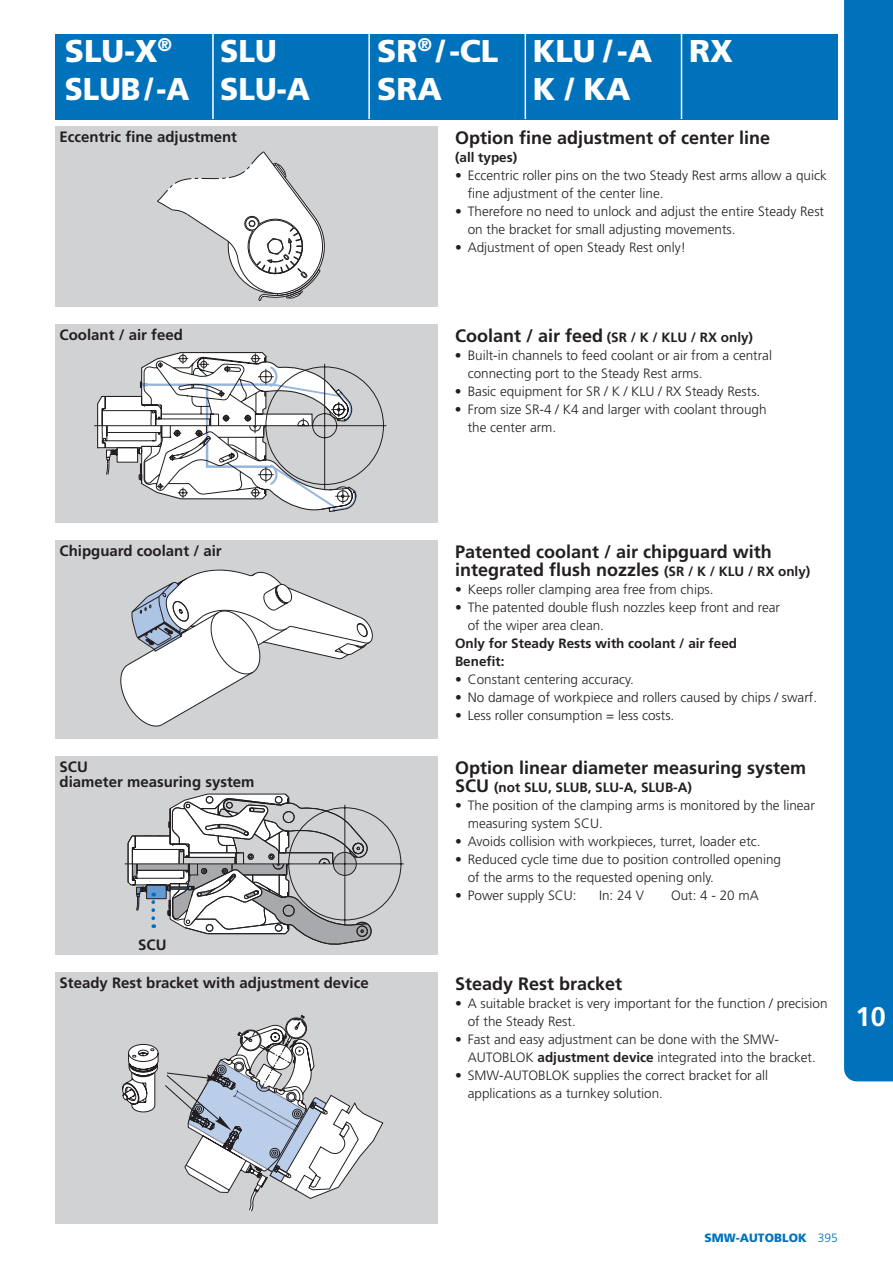
<style>
.page{position:relative;width:893px;height:1263px;background:#fff}
.page>*{position:absolute;margin:0;border:0;box-sizing:border-box;transform-origin:0 0}
.t1{font:900 31.5px/37.8px "Frutiger LT Std";color:#fff}
.t2{font:900 31.5px/37.8px "Frutiger LT Std";color:#fff;scale:.95 1}
.t3{font:700 27px "Frutiger LT Std";color:#fff}
.t4{font:700 18px/18px "Frutiger LT Std";color:#231f20}
.t5{font:700 15px/15px "Frutiger LT Std";color:#231f20}
.t6{font:300 13.5px/18px "Frutiger LT Std";color:#231f20}
.t7{font:700 13.5px "Frutiger LT Std";color:#231f20}
.t8{font:900 12px "Frutiger LT Std";color:#0072bc}
.s1{font-size:18px}
.s2{font-size:13.5px}
.s3{font-weight:700}
.s4{font-weight:300}
</style>
<div class="page">
<div style="left:55px;top:34px;width:783px;height:85px;background:#0072bc"></div>
<hr style="left:681px;top:34px;width:1px;height:85px;background:#fff">
<hr style="left:525px;top:34px;width:1px;height:85px;background:#fff">
<hr style="left:368px;top:34px;width:2px;height:85px;background:#fff">
<hr style="left:212px;top:34px;width:2px;height:85px;background:#fff">
<div style="left:55px;top:324px;width:383px;height:198px;background:#d1d2d4"></div>
<svg style="left:94px;top:352px;width:293px;height:160px"></svg>
<div style="left:55px;top:540px;width:383px;height:198px;background:#d1d2d4"></div>
<svg style="left:120px;top:569px;width:253px;height:158px"></svg>
<div style="left:55px;top:756px;width:383px;height:198px;background:#d1d2d4"></div>
<div style="left:55px;top:972px;width:383px;height:252px;background:#d1d2d4"></div>
<svg style="left:125px;top:793px;width:279px;height:151px"></svg>
<svg style="left:165px;top:1014px;width:218px;height:197px"></svg>
<div style="left:55px;top:126px;width:383px;height:180px;background:#d1d2d4"></div>
<svg style="left:157px;top:151px;width:168px;height:150px"></svg>
<svg style="left:122px;top:1044px;width:37px;height:69px"></svg>
<div style="left:844px;top:0;width:49px;height:1081px;background:#0072bc"></div>
<p class="t1" style="left:65px;top:32px;width:126px">SLU-X<sup>®<br></sup>SLUB/-A</p>
<p class="t1" style="left:377px;top:32px;width:123px">SR<sup>®</sup> /-CL</p>
<p class="t1" style="left:689px;top:32px;width:45px">RX</p>
<p class="t2" style="left:220px;top:32px;width:96px">SLU<br>SLU-A</p>
<p class="t1" style="left:533px;top:32px;width:121px">KLU / -A<br>K / KA</p>
<p class="t1" style="left:377px;top:70px;width:66px">SRA</p>
<p class="t5" style="left:60px;top:129px;width:179px">Eccentric fine adjustment</p>
<p class="t5" style="left:60px;top:327px;width:125px">Coolant / air feed</p>
<p class="t4" style="left:455px;top:129px;width:317px">Option fine adjustment of center line</p>
<p class="t7" style="left:455px;top:149px;width:64px">(all types)</p>
<p class="t6" style="left:468px;top:167px;width:361px;text-indent:-13px">• Eccentric roller pins on the two Steady Rest arms allow a quick fine adjustment of the center line.</p>
<p class="t6" style="left:468px;top:203px;width:358px;text-indent:-13px">• Therefore no need to unlock and adjust the entire Steady Rest on the bracket for small adjusting movements.</p>
<p class="t6" style="left:455px;top:239px;width:233px">• Adjustment of open Steady Rest only!</p>
<p class="t7" style="left:455px;top:329px;width:300px"><span class="s1">Coolant / air feed</span> (SR / K / KLU / RX only)</p>
<p class="t6" style="left:468px;top:347px;width:306px;text-indent:-13px">• Built-in channels to feed coolant or air from a central connecting port to the Steady Rest arms.</p>
<p class="t6" style="left:455px;top:383px;width:307px">• Basic equipment for SR / K / KLU / RX Steady Rests.</p>
<p class="t6" style="left:468px;top:401px;width:300px;text-indent:-13px">• From size SR-4 / K4 and larger with coolant through the center arm.</p>
<p class="t5" style="left:60px;top:543px;width:164px">Chipguard coolant / air</p>
<p class="t5" style="left:60px;top:759px;width:197px">SCU<br>diameter measuring system</p>
<p class="t5" style="left:138px;top:937px;width:30px">SCU</p>
<p class="t5" style="left:60px;top:975px;width:311px">Steady Rest bracket with adjustment device</p>
<p class="t4" style="left:455px;top:543px;width:357px">Patented coolant / air chipguard with integrated flush nozzles <span class="s2">(SR / K / KLU / RX only)</span></p>
<p class="t6" style="left:455px;top:581px;width:260px">• Keeps roller clamping area free from chips.</p>
<p class="t6" style="left:455px;top:599px;width:327px">• The patented double flush nozzles keep front and rear</p>
<p class="t6" style="left:468px;top:617px;width:138px">of the wiper area clean.</p>
<p class="t7" style="left:455px;top:635px;width:284px">Only for Steady Rests with coolant / air feed</p>
<p class="t7" style="left:455px;top:653px;width:51px">Benefit:</p>
<p class="t6" style="left:455px;top:671px;width:180px">• Constant centering accuracy.</p>
<p class="t6" style="left:455px;top:689px;width:364px">• No damage of workpiece and rollers caused by chips / swarf.</p>
<p class="t6" style="left:455px;top:707px;width:221px">• Less roller consumption = less costs.</p>
<p class="t4" style="left:455px;top:759px;width:353px">Option linear diameter measuring system</p>
<p class="t7" style="left:455px;top:779px;width:239px"><span class="s1">SCU</span> (not SLU, SLUB, SLU-A, SLUB-A)</p>
<p class="t6" style="left:468px;top:797px;width:349px;text-indent:-13px">• The position of the clamping arms is monitored by the linear measuring system SCU.</p>
<p class="t6" style="left:455px;top:833px;width:307px">• Avoids collision with workpieces, turret, loader etc.</p>
<p class="t6" style="left:468px;top:851px;width:315px;text-indent:-13px">• Reduced cycle time due to position controlled opening of the arms to the requested opening only.</p>
<p class="t6" style="left:455px;top:887px;width:123px">• Power supply SCU:</p>
<p class="t6" style="left:599px;top:887px;width:47px">In: 24 V</p>
<p class="t6" style="left:671px;top:887px;width:89px">Out: 4 - 20 mA</p>
<p class="t4" style="left:455px;top:975px;width:169px">Steady Rest bracket</p>
<p class="t6" style="left:468px;top:995px;width:361px;text-indent:-13px">• A suitable bracket is very important for the function / precision of the Steady Rest.</p>
<p class="t6" style="left:468px;top:1031px;width:350px;text-indent:-13px">• Fast and easy adjustment can be done with the SMW-<br>AUTOBLOK <span class="s3">adjustment device</span> integrated into the bracket.</p>
<p class="t6" style="left:468px;top:1067px;width:302px;text-indent:-13px">• SMW-AUTOBLOK supplies the correct bracket for all applications as a turnkey solution.</p>
<h2 class="t3" style="left:856px;top:1001px;width:32px">10</h2>
<p class="t8" style="left:705px;top:1231px;width:135px">SMW-AUTOBLOK <span class="s4">395</span></p>
</div>
